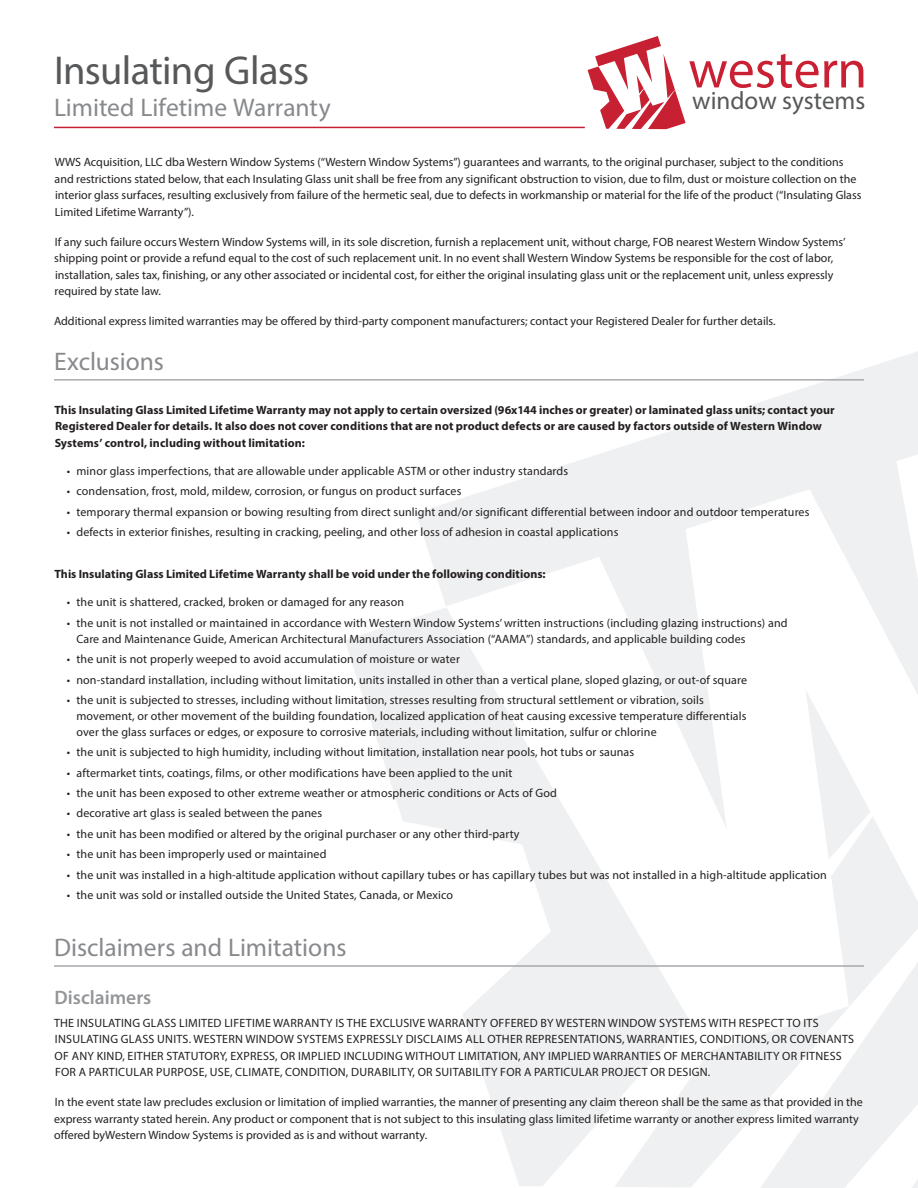
<style>
.page{position:relative;width:918px;height:1188px;background:#fff}
.page>*{position:absolute;margin:0;border:0;box-sizing:border-box;transform-origin:0 0}
.t1{font:54px "Myriad Pro";color:#ca2033}
.t2{font:40.5px "Myriad Pro";letter-spacing:-.015em;color:#57585a}
.Limted_Lifetime_Warr{font:25.5px "Myriad Pro";color:#87898c}
.t3{font:25.2px "Myriad Pro";color:#57585a}
.t4{font:600 19.5px "Myriad Pro";color:#939598}
.Bullet_Style{font:12px "Myriad Pro";letter-spacing:.01em;color:#231f20}
.Body_Text{font:12px/16.5px "Myriad Pro";color:#231f20}
.Body_Text-2{font:12px/16.5px "Myriad Pro";letter-spacing:.02em;color:#231f20}
.Body_Text_Bold{font:700 12px/16.5px "Myriad Pro";letter-spacing:.005em;color:#231f20}
</style>
<div class="page">
<svg style="left:416px;top:352px;width:502px;height:464px"></svg>
<svg style="left:615px;top:816px;width:145px;height:371px"></svg>
<svg style="left:345px;top:607px;width:344px;height:579px"></svg>
<svg style="left:760px;top:689px;width:158px;height:499px"></svg>
<svg style="left:588px;top:36px;width:98px;height:93px"></svg>
<hr style="left:54px;top:127px;width:531px;height:1px;background:#c72032">
<hr style="left:54px;top:379px;width:810px;height:2px;background:#a8a9ad">
<hr style="left:54px;top:965px;width:810px;height:2px;background:#a8a9ad">
<h1 class="t1" style="left:688px;top:36px;width:180px">western</h1>
<h3 class="t3" style="left:692px;top:85px;width:175px">window systems</h3>
<h2 class="t2" style="left:54px;top:46px;width:257px">Insulating Glass</h2>
<h3 class="Limted_Lifetime_Warr" style="left:54px;top:92px;width:278px">Limited Lifetime Warranty</h3>
<p class="Body_Text" style="left:55px;top:154px;width:809px">WWS Acquisition, LLC dba Western Window Systems (“Western Window Systems”) guarantees and warrants, to the original purchaser, subject to the conditions and restrictions stated below, that each Insulating Glass unit shall be free from any significant obstruction to vision, due to film, dust or moisture collection on the interior glass surfaces, resulting exclusively from failure of the hermetic seal, due to defects in workmanship or material for the life of the product (“Insulating Glass Limited Lifetime Warranty”).</p>
<p class="Body_Text" style="left:54px;top:233px;width:793px">If any such failure occurs Western Window Systems will, in its sole discretion, furnish a replacement unit, without charge, FOB nearest Western Window Systems’ shipping point or provide a refund equal to the cost of such replacement unit. In no event shall Western Window Systems be responsible for the cost of labor, installation, sales tax, finishing, or any other associated or incidental cost, for either the original insulating glass unit or the replacement unit, unless expressly required by state law.</p>
<p class="Body_Text" style="left:54px;top:313px;width:723px">Additional express limited warranties may be offered by third-party component manufacturers; contact your Registered Dealer for further details.</p>
<p class="Limted_Lifetime_Warr" style="left:54px;top:346px;width:111px">Exclusions</p>
<p class="Body_Text_Bold" style="left:54px;top:401px;width:782px">This Insulating Glass Limited Lifetime Warranty may not apply to certain oversized (96x144 inches or greater) or laminated glass units; contact your<br>Registered Dealer for details. It also does not cover conditions that are not product defects or are caused by factors outside of Western Window<br>Systems’ control, including without limitation:</p>
<p class="Bullet_Style" style="left:67px;top:464px;width:503px">• minor glass imperfections, that are allowable under applicable ASTM or other industry standards</p>
<p class="Bullet_Style" style="left:67px;top:484px;width:396px">• condensation, frost, mold, mildew, corrosion, or fungus on product surfaces</p>
<p class="Bullet_Style" style="left:67px;top:504px;width:744px">• temporary thermal expansion or bowing resulting from direct sunlight and/or significant differential between indoor and outdoor temperatures</p>
<p class="Bullet_Style" style="left:67px;top:525px;width:553px">• defects in exterior finishes, resulting in cracking, peeling, and other loss of adhesion in coastal applications</p>
<p class="Body_Text_Bold" style="left:54px;top:565px;width:493px">This Insulating Glass Limited Lifetime Warranty shall be void under the following conditions:</p>
<p class="Bullet_Style" style="left:67px;top:595px;width:339px">• the unit is shattered, cracked, broken or damaged for any reason</p>
<p class="Bullet_Style" style="left:67px;top:615px;width:722px">• the unit is not installed or maintained in accordance with Western Window Systems’ written instructions (including glazing instructions) and</p>
<p class="Bullet_Style" style="left:76px;top:631px;width:671px">Care and Maintenance Guide, American Architectural Manufacturers Association (“AAMA”) standards, and applicable building codes</p>
<p class="Bullet_Style" style="left:67px;top:652px;width:394px">• the unit is not properly weeped to avoid accumulation of moisture or water</p>
<p class="Bullet_Style" style="left:67px;top:672px;width:682px">• non-standard installation, including without limitation, units installed in other than a vertical plane, sloped glazing, or out-of square</p>
<p class="Bullet_Style" style="left:67px;top:693px;width:638px">• the unit is subjected to stresses, including without limitation, stresses resulting from structural settlement or vibration, soils</p>
<p class="Bullet_Style" style="left:76px;top:708px;width:672px">movement, or other movement of the building foundation, localized application of heat causing excessive temperature differentials</p>
<p class="Bullet_Style" style="left:76px;top:724px;width:582px">over the glass surfaces or edges, or exposure to corrosive materials, including without limitation, sulfur or chlorine</p>
<p class="Bullet_Style" style="left:67px;top:745px;width:569px">• the unit is subjected to high humidity, including without limitation, installation near pools, hot tubs or saunas</p>
<p class="Bullet_Style" style="left:67px;top:765px;width:447px">• aftermarket tints, coatings, films, or other modifications have been applied to the unit</p>
<p class="Bullet_Style" style="left:67px;top:786px;width:491px">• the unit has been exposed to other extreme weather or atmospheric conditions or Acts of God</p>
<p class="Bullet_Style" style="left:67px;top:806px;width:257px">• decorative art glass is sealed between the panes</p>
<p class="Bullet_Style" style="left:67px;top:826px;width:454px">• the unit has been modified or altered by the original purchaser or any other third-party</p>
<p class="Bullet_Style" style="left:67px;top:847px;width:261px">• the unit has been improperly used or maintained</p>
<p class="Bullet_Style" style="left:67px;top:867px;width:761px">• the unit was installed in a high-altitude application without capillary tubes or has capillary tubes but was not installed in a high-altitude application</p>
<p class="Bullet_Style" style="left:67px;top:888px;width:388px">• the unit was sold or installed outside the United States, Canada, or Mexico</p>
<p class="Limted_Lifetime_Warr" style="left:54px;top:932px;width:294px">Disclaimers and Limitations</p>
<p class="t4" style="left:55px;top:985px;width:98px">Disclaimers</p>
<p class="Body_Text-2" style="left:54px;top:1014px;width:802px">THE INSULATING GLASS LIMITED LIFETIME WARRANTY IS THE EXCLUSIVE WARRANTY OFFERED BY WESTERN WINDOW SYSTEMS WITH RESPECT TO ITS INSULATING GLASS UNITS. WESTERN WINDOW SYSTEMS EXPRESSLY DISCLAIMS ALL OTHER REPRESENTATIONS, WARRANTIES, CONDITIONS, OR COVENANTS OF ANY KIND, EITHER STATUTORY, EXPRESS, OR IMPLIED INCLUDING WITHOUT LIMITATION, ANY IMPLIED WARRANTIES OF MERCHANTABILITY OR FITNESS FOR A PARTICULAR PURPOSE, USE, CLIMATE, CONDITION, DURABILITY, OR SUITABILITY FOR A PARTICULAR PROJECT OR DESIGN.</p>
<p class="Body_Text" style="left:54px;top:1094px;width:810px">In the event state law precludes exclusion or limitation of implied warranties, the manner of presenting any claim thereon shall be the same as that provided in the express warranty stated herein. Any product or component that is not subject to this insulating glass limited lifetime warranty or another express limited warranty offered byWestern Window Systems is provided as is and without warranty.</p>
</div>
